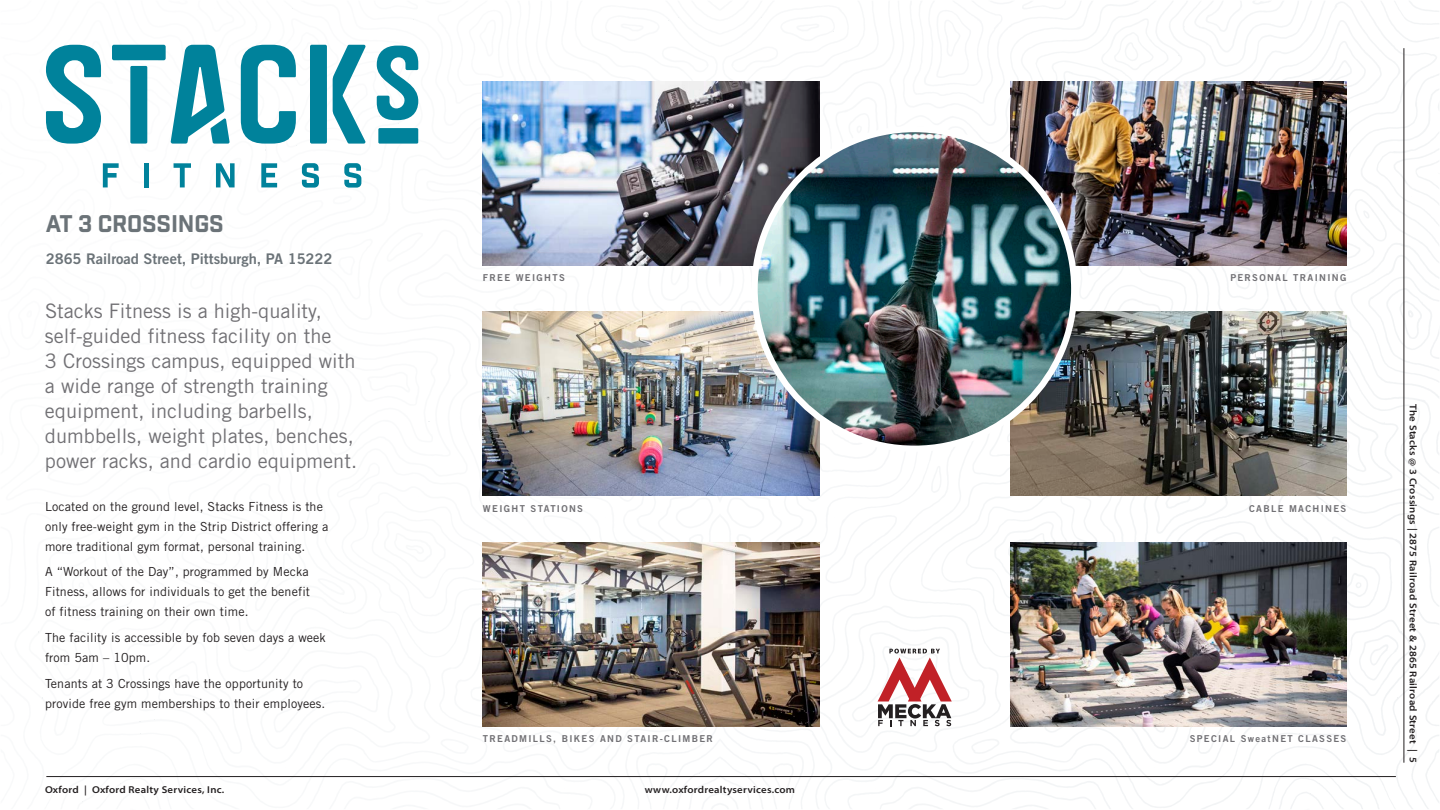
<style>
.page{position:relative;width:1440px;height:810px;background:#fff}
.page>*{position:absolute;margin:0;border:0;box-sizing:border-box;transform-origin:0 0}
.BODY___Trade___Book___13_20{font:23.38px "Industry Inc Base";letter-spacing:-.01em;color:#6b7378}
.BODY___Trade___Book___13_20-2{font:20px/25px "Trade Gothic LT Std";color:#717074}
.Address_Line{font:14.62px "Trade Gothic LT Std Bd 2";color:#6b7378}
.BODY___Trade___Book___13_20-3{font:12.5px/20px "Trade Gothic LT Std";letter-spacing:.01em;color:#231f20}
.t1{font:600 semi-expanded 10px "Myriad Pro";letter-spacing:.025em;color:#231f20}
.BODY___Trade___Book___13_20-4{font:9.5px "Trade Gothic LT Std Bd 2";letter-spacing:.14em;color:#717074}
</style>
<div class="page">
<img style="left:38px;top:1px;width:1401px;height:808px">
<img style="left:755px;top:129px;width:319px;height:320px;border-radius:160px">
<img style="left:1010px;top:543px;width:336px;height:183px">
<p class="BODY___Trade___Book___13_20" style="left:46px;top:210px;width:180px">AT 3 CROSSINGS</p>
<p class="Address_Line" style="left:46px;top:250px;width:288px">2865 Railroad Street, Pittsburgh, PA 15222</p>
<p class="BODY___Trade___Book___13_20-2" style="left:45px;top:298px;width:314px">Stacks Fitness is a high-quality, self-guided fitness facility on the<br>3 Crossings campus, equipped with a wide range of strength training equipment, including barbells, dumbbells, weight plates, benches, power racks, and cardio equipment.</p>
<p class="BODY___Trade___Book___13_20-3" style="left:45px;top:496px;width:285px">Located on the ground level, Stacks Fitness is the only free-weight gym in the Strip District offering a more traditional gym format, personal training.</p>
<p class="BODY___Trade___Book___13_20-3" style="left:45px;top:562px;width:267px;text-align:justify">A “Workout of the Day”, programmed by Mecka Fitness, allows for individuals to get the benefit of fitness training on their own time.</p>
<p class="BODY___Trade___Book___13_20-3" style="left:45px;top:627px;width:282px">The facility is accessible by fob seven days a week from 5am – 10pm.</p>
<p class="BODY___Trade___Book___13_20-3" style="left:45px;top:673px;width:282px">Tenants at 3 Crossings have the opportunity to provide free gym memberships to their employees.</p>
<p class="BODY___Trade___Book___13_20-4" style="left:483px;top:272px;width:83px">FREE WEIGHTS</p>
<p class="BODY___Trade___Book___13_20-4" style="left:1230px;top:272px;width:118px">PERSONAL TRAINING</p>
<p class="BODY___Trade___Book___13_20-4" style="left:483px;top:502px;width:102px">WEIGHT STATIONS</p>
<p class="BODY___Trade___Book___13_20-4" style="left:1249px;top:502px;width:99px">CABLE MACHINES</p>
<p class="BODY___Trade___Book___13_20-4" style="left:483px;top:733px;width:231px">TREADMILLS, BIKES AND STAIR-CLIMBER</p>
<p class="BODY___Trade___Book___13_20-4" style="left:1190px;top:733px;width:158px">SPECIAL SweatNET CLASSES</p>
<p class="t1" style="left:45px;top:784px;width:181px">Oxford | Oxford Realty Services, Inc.</p>
<p class="t1" style="left:645px;top:784px;width:152px">www.oxfordrealtyservices.com</p>
<p class="t1" style="left:1420px;top:404px;width:360px;rotate:90deg">The Stacks @ 3 Crossings | 2875 Railroad Street &amp; 2865 Railroad Street | 5</p>
</div>
